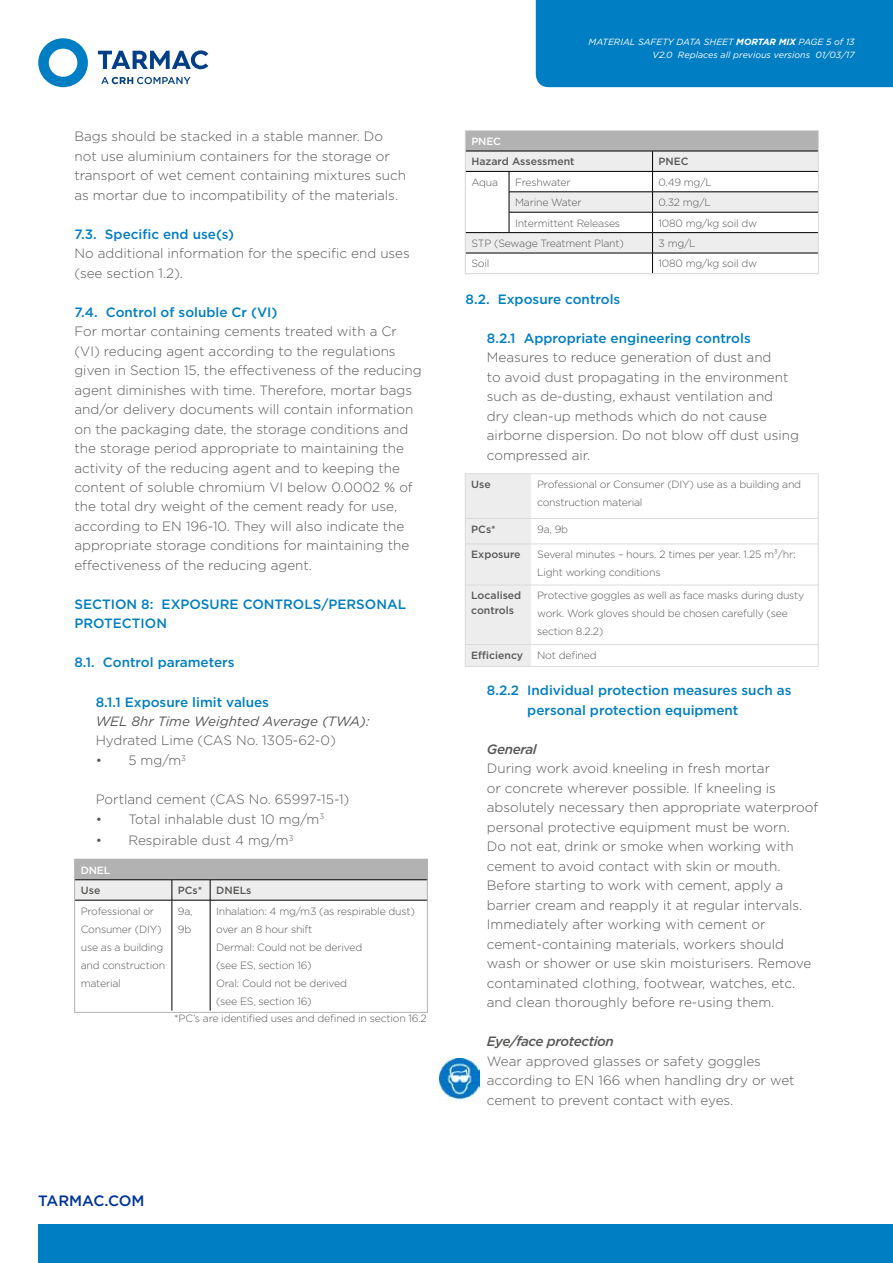
<style>
.page{position:relative;width:893px;height:1263px;background:#fff}
.page>*{position:absolute;margin:0;border:0;box-sizing:border-box;transform-origin:0 0}
.t1{font:500 15px "Gotham";color:#039}
.t2{font:300 13.5px/19.5px "Gotham";color:#575756}
.t3{font:500 13.5px/19.5px "Gotham";color:#007ec3}
.t4{font:italic 13.5px "Gotham";color:#575756}
.t5{font:italic 500 13.5px "Gotham";letter-spacing:-.03em;color:#575756}
.t6{font:300 10.5px/18px "Gotham";letter-spacing:-.02em;color:#575756}
.t7{font:500 10.5px/15px "Gotham";color:#575756}
.t8{font:500 10.5px "Gotham";letter-spacing:-.02em;color:#fff}
.t9{font:italic 9px/12.9px "Gotham";color:#fff;text-align:right}
.s1{font-weight:700}
</style>
<div class="page">
<div style="left:38px;top:1225px;width:855px;height:38px;background:#007ec3"></div>
<svg style="left:101px;top:77px;width:90px;height:7px"></svg>
<svg style="left:98px;top:50px;width:110px;height:19px"></svg>
<svg style="left:38px;top:38px;width:50px;height:49px"></svg>
<div style="left:536px;top:0;width:357px;height:87px;background:#007ec3"></div>
<div style="left:465px;top:131px;width:354px;height:20px;background:#b3b2b2"></div>
<svg style="left:467px;top:151px;width:350px;height:121px"></svg>
<hr style="left:465px;top:253px;width:44px;height:1px;background:#000">
<hr style="left:509px;top:253px;width:143px;height:1px;background:#000">
<div style="left:465px;top:130px;width:354px;height:144px;border:1px solid #dadada"></div>
<svg style="left:531px;top:474px;width:287px;height:192px"></svg>
<hr style="left:465px;top:473px;width:66px;height:1px;background:#dadada">
<hr style="left:531px;top:473px;width:287px;height:1px;background:#dadada">
<hr style="left:818px;top:474px;width:1px;height:44px;background:#dadada">
<hr style="left:531px;top:518px;width:287px;height:1px;background:#dadada">
<svg style="left:818px;top:519px;width:1px;height:25px"></svg>
<hr style="left:531px;top:544px;width:287px;height:1px;background:#dadada">
<hr style="left:818px;top:544px;width:1px;height:41px;background:#dadada">
<hr style="left:531px;top:585px;width:287px;height:1px;background:#dadada">
<hr style="left:818px;top:585px;width:1px;height:59px;background:#dadada">
<svg style="left:465px;top:474px;width:66px;height:192px;background:#ebebeb"></svg>
<hr style="left:531px;top:644px;width:287px;height:1px;background:#dadada">
<svg style="left:818px;top:645px;width:1px;height:21px"></svg>
<hr style="left:465px;top:666px;width:66px;height:1px;background:#dadada">
<hr style="left:531px;top:666px;width:287px;height:1px;background:#dadada">
<div style="left:75px;top:859px;width:353px;height:21px;background:#b3b2b2"></div>
<hr style="left:75px;top:879px;width:97px;height:1px;background:#000">
<hr style="left:172px;top:879px;width:38px;height:1px;background:#000">
<hr style="left:210px;top:879px;width:218px;height:1px;background:#000">
<svg style="left:76px;top:880px;width:350px;height:130px"></svg>
<hr style="left:75px;top:900px;width:97px;height:1px;background:#000">
<hr style="left:172px;top:900px;width:38px;height:1px;background:#000">
<hr style="left:172px;top:900px;width:1px;height:110px;background:#000">
<hr style="left:210px;top:900px;width:218px;height:1px;background:#000">
<hr style="left:210px;top:900px;width:1px;height:110px;background:#000">
<div style="left:74px;top:859px;width:354px;height:153px;border:1px solid #b3b2b2"></div>
<img style="left:439px;top:1058px;width:40px;height:45px">
<p class="t2" style="left:74px;top:126px;width:333px">Bags should be stacked in a stable manner. Do not use aluminium containers for the storage or transport of wet cement containing mixtures such as mortar due to incompatibility of the materials.</p>
<p class="t3" style="left:74px;top:224px;width:161px">7.3. Specific end use(s)</p>
<p class="t2" style="left:74px;top:243px;width:337px">No additional information for the specific end uses (see section 1.2).</p>
<p class="t3" style="left:74px;top:302px;width:205px">7.4. Control of soluble Cr (VI)</p>
<p class="t2" style="left:74px;top:321px;width:349px">For mortar containing cements treated with a Cr (VI) reducing agent according to the regulations given in Section 15, the effectiveness of the reducing agent diminishes with time. Therefore, mortar bags and/or delivery documents will contain information on the packaging date, the storage conditions and the storage period appropriate to maintaining the activity of the reducing agent and to keeping the content of soluble chromium VI below 0.0002 % of the total dry weight of the cement ready for use, according to EN 196-10. They will also indicate the appropriate storage conditions for maintaining the effectiveness of the reducing agent.</p>
<p class="t3" style="left:74px;top:594px;width:333px">SECTION 8: EXPOSURE CONTROLS/PERSONAL<br>PROTECTION</p>
<p class="t3" style="left:74px;top:653px;width:162px">8.1. Control parameters</p>
<p class="t3" style="left:96px;top:692px;width:175px">8.1.1 Exposure limit values</p>
<p class="t4" style="left:96px;top:712px;width:275px">WEL 8hr Time Weighted Average (TWA):</p>
<p class="t2" style="left:96px;top:731px;width:242px">Hydrated Lime (CAS No. 1305-62-0)</p>
<p class="t2" style="left:96px;top:750px;width:92px">• 5 mg/m<sup>3</sup></p>
<p class="t2" style="left:96px;top:789px;width:255px">Portland cement (CAS No. 65997-15-1)</p>
<p class="t2" style="left:96px;top:809px;width:230px">• Total inhalable dust 10 mg/m<sup>3</sup></p>
<p class="t2" style="left:96px;top:830px;width:199px">• Respirable dust 4 mg/m<sup>3</sup></p>
<p class="t8" style="left:81px;top:863px;width:31px">DNEL</p>
<p class="t7" style="left:81px;top:883px;width:21px">Use</p>
<p class="t7" style="left:178px;top:883px;width:26px">PCs*</p>
<p class="t7" style="left:216px;top:883px;width:37px">DNELs</p>
<p class="t6" style="left:81px;top:901px;width:86px">Professional or<br>Consumer (DIY) use as a building and construction material</p>
<p class="t6" style="left:178px;top:901px;width:16px">9a,<br>9b</p>
<p class="t6" style="left:216px;top:901px;width:200px">Inhalation: 4 mg/m3 (as respirable dust)</p>
<p class="t6" style="left:216px;top:919px;width:98px">over an 8 hour shift</p>
<p class="t6" style="left:216px;top:937px;width:148px">Dermal: Could not be derived</p>
<p class="t6" style="left:216px;top:955px;width:97px">(see ES, section 16)</p>
<p class="t6" style="left:216px;top:973px;width:132px">Oral: Could not be derived</p>
<p class="t6" style="left:216px;top:991px;width:97px">(see ES, section 16)</p>
<p class="t6" style="left:174px;top:1009px;width:254px">*PC’s are identified uses and defined in section 16.2</p>
<p class="t1" style="left:38px;top:1190px;width:108px">TARMAC.COM</p>
<p class="t9" style="left:589px;top:36px;width:268px">MATERIAL SAFETY DATA SHEET <span class="s1">MORTAR MIX</span> PAGE 5 of 13<br>V2.0 Replaces all previous versions 01/03/17</p>
<p class="t8" style="left:471px;top:134px;width:31px">PNEC</p>
<p class="t7" style="left:471px;top:154px;width:105px">Hazard Assessment</p>
<p class="t7" style="left:658px;top:154px;width:32px">PNEC</p>
<p class="t6" style="left:471px;top:173px;width:28px">Aqua</p>
<p class="t6" style="left:515px;top:173px;width:57px">Freshwater</p>
<p class="t6" style="left:658px;top:173px;width:55px">0.49 mg/L</p>
<p class="t6" style="left:515px;top:193px;width:68px">Marine Water</p>
<p class="t6" style="left:658px;top:193px;width:54px">0.32 mg/L</p>
<p class="t6" style="left:515px;top:214px;width:107px">Intermittent Releases</p>
<p class="t6" style="left:658px;top:214px;width:100px">1080 mg/kg soil dw</p>
<p class="t6" style="left:471px;top:234px;width:154px">STP (Sewage Treatment Plant)</p>
<p class="t6" style="left:658px;top:234px;width:39px">3 mg/L</p>
<p class="t6" style="left:471px;top:254px;width:20px">Soil</p>
<p class="t6" style="left:658px;top:254px;width:100px">1080 mg/kg soil dw</p>
<p class="t3" style="left:466px;top:289px;width:156px">8.2. Exposure controls</p>
<p class="t3" style="left:487px;top:328px;width:265px">8.2.1 Appropriate engineering controls</p>
<p class="t2" style="left:487px;top:347px;width:314px">Measures to reduce generation of dust and<br>to avoid dust propagating in the environment such as de-dusting, exhaust ventilation and<br>dry clean-up methods which do not cause airborne dispersion. Do not blow off dust using compressed air.</p>
<p class="t7" style="left:471px;top:477px;width:21px">Use</p>
<p class="t6" style="left:537px;top:475px;width:266px">Professional or Consumer (DIY) use as a building and construction material</p>
<p class="t7" style="left:471px;top:521px;width:26px">PCs*</p>
<p class="t6" style="left:537px;top:520px;width:32px">9a, 9b</p>
<p class="t7" style="left:471px;top:547px;width:51px">Exposure</p>
<p class="t6" style="left:537px;top:545px;width:260px">Several minutes – hours. 2 times per year. 1.25 m³/hr:<br>Light working conditions</p>
<p class="t7" style="left:471px;top:588px;width:52px">Localised controls</p>
<p class="t6" style="left:537px;top:586px;width:269px">Protective goggles as well as face masks during dusty work. Work gloves should be chosen carefully (see section 8.2.2)</p>
<p class="t7" style="left:471px;top:648px;width:53px">Efficiency</p>
<p class="t6" style="left:537px;top:646px;width:61px">Not defined</p>
<p class="t3" style="left:527px;top:680px;width:266px;text-indent:-40px">8.2.2 Individual protection measures such as personal protection equipment</p>
<p class="t5" style="left:487px;top:740px;width:51px">General</p>
<p class="t2" style="left:487px;top:758px;width:333px">During work avoid kneeling in fresh mortar<br>or concrete wherever possible. If kneeling is absolutely necessary then appropriate waterproof personal protective equipment must be worn.<br>Do not eat, drink or smoke when working with cement to avoid contact with skin or mouth.<br>Before starting to work with cement, apply a barrier cream and reapply it at regular intervals.<br>Immediately after working with cement or cement-containing materials, workers should wash or shower or use skin moisturisers. Remove contaminated clothing, footwear, watches, etc. and clean thoroughly before re-using them.</p>
<p class="t5" style="left:487px;top:1032px;width:129px">Eye/face protection</p>
<p class="t2" style="left:487px;top:1050px;width:309px">Wear approved glasses or safety goggles according to EN 166 when handling dry or wet cement to prevent contact with eyes.</p>
</div>
